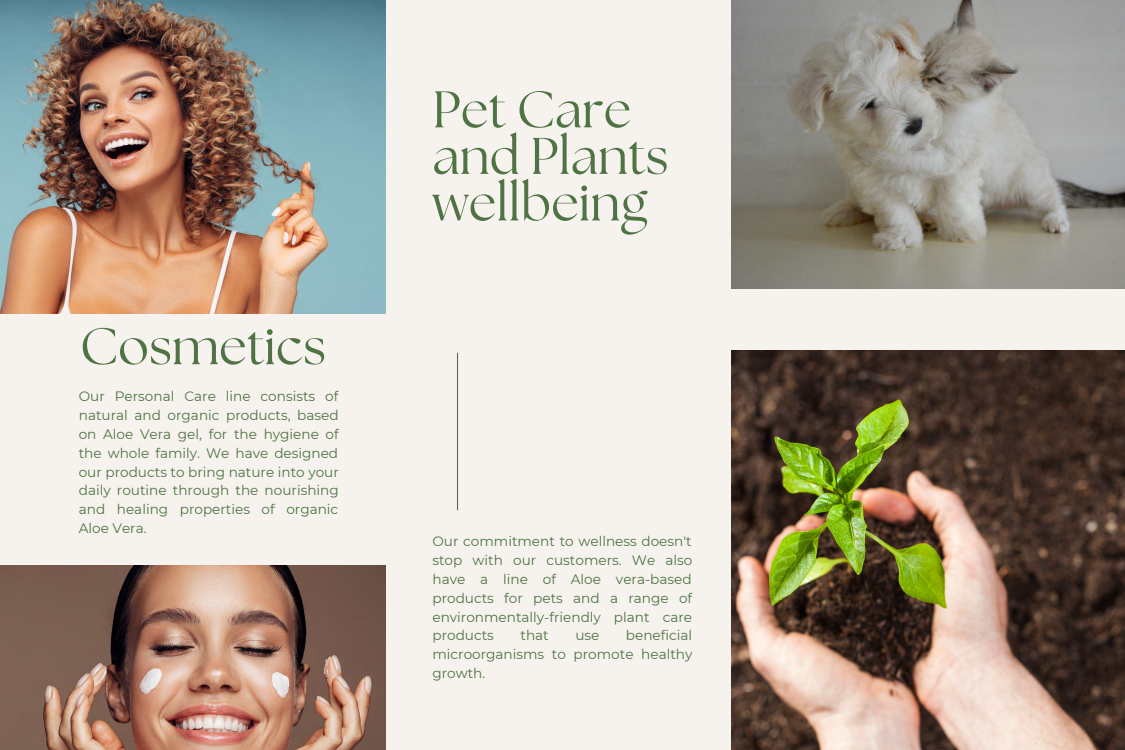
<style>
.page{position:relative;width:1125px;height:750px;background:#f6f3ee}
.page>*{position:absolute;margin:0;border:0;box-sizing:border-box;transform-origin:0 0}
.t1{font:51.4px "The Seasons";color:#4f7344}
.t2{font:51.35px/46.5px "The Seasons";color:#4f7344}
.t3{font:13.65px/18.9px "Montserrat";color:#4f7344;text-align:justify}
</style>
<div class="page">
<img style="left:0;top:0;width:385px;height:313px">
<hr style="left:457px;top:353px;width:1px;height:157px;background:#735e59">
<img style="left:732px;top:0;width:393px;height:289px">
<img style="left:732px;top:350px;width:393px;height:400px">
<img style="left:0;top:565px;width:385px;height:185px">
<h1 class="t1" style="left:80px;top:323px;width:247px">Cosmetics</h1>
<p class="t3" style="left:79px;top:387px;width:262px">Our Personal Care line consists of natural and organic products, based on Aloe Vera gel, for the hygiene of the whole family. We have designed our products to bring nature into your daily routine through the nourishing and healing properties of organic Aloe Vera.</p>
<h2 class="t2" style="left:432px;top:90px;width:238px">Pet Care and Plants wellbeing</h2>
<p class="t3" style="left:432px;top:532px;width:261px">Our commitment to wellness doesn't stop with our customers. We also have a line of Aloe vera-based products for pets and a range of environmentally-friendly plant care products</p>
<p class="t3" style="left:432px;top:626px;width:262px;text-indent:194px">beneficial microorganisms to promote healthy growth.</p>
<p class="t3" style="left:520px;top:626px;width:30px">that</p>
<p class="t3" style="left:575px;top:626px;width:26px">use</p>
</div>
